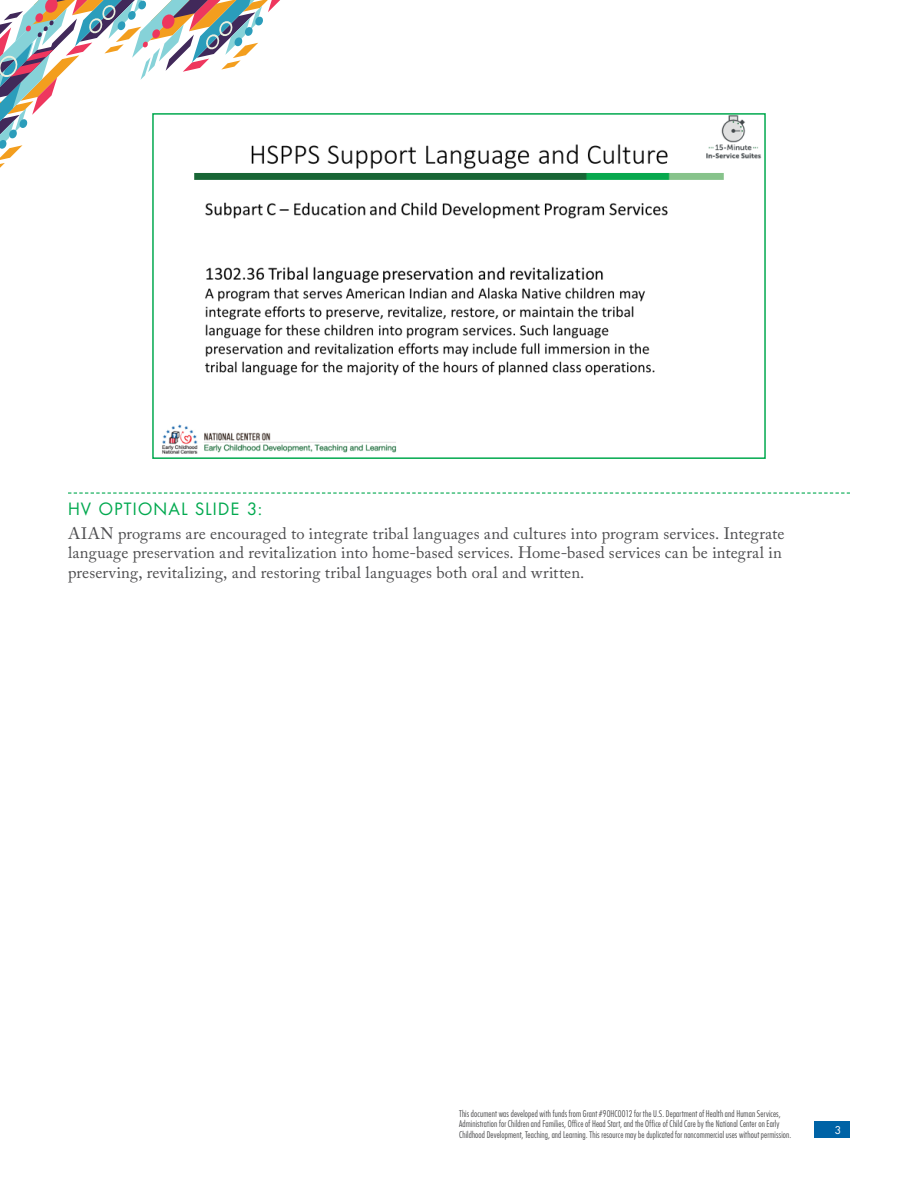
<style>
.page{position:relative;width:918px;height:1188px;background:#fff}
.page>*{position:absolute;margin:0;border:0;box-sizing:border-box;transform-origin:0 0}
.t1{font:16.5px/19.5px "Adobe Caslon Pro";letter-spacing:.01em;color:#4d4d4f}
.t2{font:16.5px "Futura Std";letter-spacing:.075em;color:#02a94f}
.t3{font:10.5px "Futura Std";color:#fff}
.t4{font:300 condensed 9px/10.5px "Futura Std";letter-spacing:.015em;color:#4d4d4f}
</style>
<div class="page">
<div style="left:814px;top:1122px;width:36px;height:16px;background:#0063a6"></div>
<svg style="left:0;top:0;width:280px;height:168px"></svg>
<div style="left:64px;top:85px;width:227px;height:262px;background:#fff"></div>
<svg style="left:68px;top:492px;width:782px;height:2px"></svg>
<img style="left:162px;top:116px;width:600px;height:338px">
<div style="left:152px;top:113px;width:614px;height:346px;border:2px solid #02a94f"></div>
<h2 class="t2" style="left:68px;top:498px;width:196px">HV OPTIONAL SLIDE 3:</h2>
<p class="t1" style="left:68px;top:523px;width:718px">AIAN programs are encouraged to integrate tribal languages and cultures into program services. Integrate language preservation and revitalization into home-based services. Home-based services can be integral in preserving, revitalizing, and restoring tribal languages both oral and written.</p>
<p class="t4" style="left:459px;top:1108px;width:334px">This document was developed with funds from Grant #90HC0012 for the U.S. Department of Health and Human Services,<br>Administration for Children and Families, Office of Head Start, and the Office of Child Care by the National Center on Early<br>Childhood Development, Teaching, and Learning. This resource may be duplicated for noncommercial uses without permission.</p>
<p class="t3" style="left:835px;top:1124px;width:8px">3</p>
</div>
